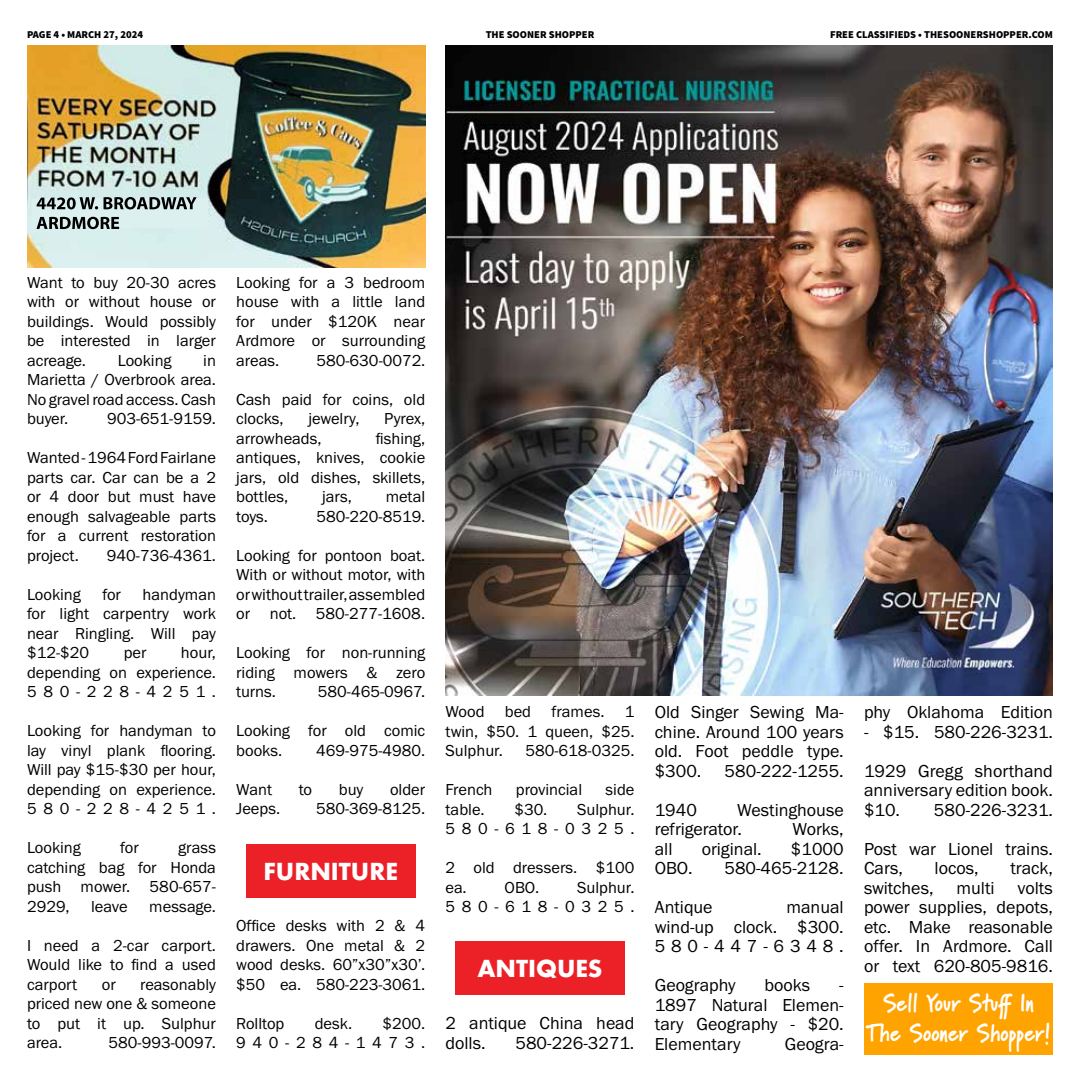
<style>
.page{position:relative;width:1080px;height:1080px;background:#fff}
.page>*{position:absolute;margin:0;border:0;box-sizing:border-box;transform-origin:0 0}
.t1{font:700 25.5px "Aharoni";color:#fff}
.t2{font:900 25.05px/30px "Marydale";color:#fff;text-align:center;scale:.86 1}
.t3{font:18px/19.5px "Franklin Gothic URW Boo";color:#000}
.t4{font:16.5px/19.5px "Franklin Gothic URW Boo";color:#000;text-align:justify}
.t5{font:16.5px/19.5px "Franklin Gothic URW Boo";letter-spacing:.405em;color:#000;text-align:right}
.t6{font:900 10.5px "Source Sans Pro";color:#000}
</style>
<div class="page">
<div style="left:246px;top:844px;width:169px;height:54px;background:#ec2027"></div>
<div style="left:455px;top:941px;width:170px;height:54px;background:#ec2027"></div>
<img style="left:445px;top:45px;width:608px;height:650px">
<img style="left:27px;top:45px;width:398px;height:222px">
<img style="left:32px;top:199px;width:176px;height:29px">
<div style="left:864px;top:983px;width:189px;height:71px;background:#ffa300"></div>
<p class="t6" style="left:27px;top:27px;width:118px">PAGE 4 • MARCH 27, 2024</p>
<p class="t6" style="left:486px;top:27px;width:110px">THE SOONER SHOPPER</p>
<p class="t6" style="left:830px;top:27px;width:224px">FREE CLASSIFIEDS • THESOONERSHOPPER.COM</p>
<p class="t4" style="left:27px;top:272px;width:191px">Want to buy 20-30 acres with or without house or buildings. Would possibly be interested in larger acreage.</p>
<p class="t4" style="left:27px;top:350px;width:191px;text-indent:176px">in Marietta / Overbrook area.<br>No gravel road access. Cash buyer.</p>
<p class="t4" style="left:118px;top:350px;width:55px">Looking</p>
<p class="t4" style="left:107px;top:409px;width:110px">903-651-9159.</p>
<p class="t4" style="left:27px;top:448px;width:191px">Wanted - 1964 Ford Fairlane parts car. Car can be a 2 or 4 door but must have enough salvageable parts for a current restoration project.</p>
<p class="t4" style="left:107px;top:545px;width:111px">940-736-4361.</p>
<p class="t4" style="left:27px;top:584px;width:55px">Looking</p>
<p class="t4" style="left:102px;top:584px;width:20px">for</p>
<p class="t4" style="left:27px;top:584px;width:191px;text-indent:116px">handyman for light carpentry work near Ringling. Will pay $12-$20</p>
<p class="t4" style="left:27px;top:643px;width:191px;text-indent:154px">hour, depending on experience.<br>580-228-4251.</p>
<p class="t4" style="left:27px;top:721px;width:191px">Looking for handyman to lay vinyl plank flooring.<br>Will pay $15-$30 per hour, depending on experience.<br>580-228-4251.</p>
<p class="t4" style="left:27px;top:838px;width:55px">Looking</p>
<p class="t4" style="left:120px;top:838px;width:20px">for</p>
<p class="t4" style="left:124px;top:643px;width:24px">per</p>
<p class="t4" style="left:27px;top:838px;width:191px;text-indent:151px">grass catching bag for Honda push mower. 580-657- 2929,</p>
<p class="t4" style="left:91px;top:896px;width:38px">leave</p>
<p class="t4" style="left:149px;top:896px;width:68px">message.</p>
<p class="t4" style="left:27px;top:935px;width:191px">I need a 2-car carport.<br>Would like to find a used carport</p>
<p class="t4" style="left:27px;top:974px;width:190px;text-indent:113px">reasonably priced new one &amp; someone to put it up. Sulphur area.</p>
<p class="t4" style="left:102px;top:974px;width:15px">or</p>
<p class="t4" style="left:109px;top:1033px;width:109px">580-993-0097.</p>
<p class="t4" style="left:236px;top:272px;width:191px">Looking for a 3 bedroom house with a little land for under $120K near Ardmore or surrounding areas.</p>
<p class="t4" style="left:316px;top:350px;width:110px">580-630-0072.</p>
<p class="t4" style="left:236px;top:389px;width:190px">Cash paid for coins, old clocks,</p>
<p class="t4" style="left:308px;top:409px;width:53px">jewelry,</p>
<p class="t4" style="left:384px;top:409px;width:43px">Pyrex,</p>
<p class="t4" style="left:236px;top:428px;width:87px">arrowheads,</p>
<p class="t4" style="left:236px;top:428px;width:191px;text-indent:140px">fishing, antiques, knives, cookie jars, old dishes, skillets, bottles,</p>
<p class="t4" style="left:322px;top:487px;width:31px">jars,</p>
<p class="t4" style="left:386px;top:487px;width:41px">metal</p>
<p class="t4" style="left:236px;top:506px;width:33px">toys.</p>
<p class="t4" style="left:316px;top:506px;width:110px">580-220-8519.</p>
<p class="t4" style="left:236px;top:545px;width:191px">Looking for pontoon boat.<br>With or without motor, with or without trailer, assembled or not. 580-277-1608.</p>
<p class="t4" style="left:236px;top:643px;width:191px">Looking for non-running riding mowers &amp; zero turns.</p>
<p class="t4" style="left:318px;top:682px;width:109px">580-465-0967.</p>
<p class="t4" style="left:236px;top:721px;width:191px">Looking for old comic books.</p>
<p class="t4" style="left:316px;top:740px;width:111px">469-975-4980.</p>
<p class="t4" style="left:236px;top:779px;width:37px">Want</p>
<p class="t4" style="left:299px;top:779px;width:15px">to</p>
<p class="t4" style="left:339px;top:779px;width:26px">buy</p>
<p class="t4" style="left:390px;top:779px;width:37px">older</p>
<p class="t4" style="left:236px;top:799px;width:45px">Jeeps.</p>
<p class="t4" style="left:316px;top:799px;width:111px">580-369-8125.</p>
<h1 class="t1" style="left:264px;top:862px;width:136px">FURNITURE</h1>
<p class="t4" style="left:236px;top:916px;width:191px">Office desks with 2 &amp; 4 drawers. One metal &amp; 2 wood desks. 60”x30”x30’. $50 ea. 580-223-3061.</p>
<p class="t4" style="left:236px;top:1013px;width:50px">Rolltop</p>
<p class="t4" style="left:315px;top:1013px;width:39px">desk.</p>
<p class="t5" style="left:236px;top:1013px;width:191px">$200.<br>940-284-1473.</p>
<p class="t4" style="left:446px;top:702px;width:190px">Wood bed frames. 1 twin, $50. 1 queen, $25.<br>Sulphur.</p>
<p class="t4" style="left:525px;top:741px;width:111px">580-618-0325.</p>
<p class="t4" style="left:446px;top:780px;width:48px">French</p>
<p class="t4" style="left:516px;top:780px;width:68px">provincial</p>
<p class="t4" style="left:606px;top:780px;width:30px">side</p>
<p class="t4" style="left:446px;top:799px;width:41px">table.</p>
<p class="t4" style="left:514px;top:799px;width:34px">$30.</p>
<p class="t5" style="left:446px;top:799px;width:191px">Sulphur.<br>580-618-0325.</p>
<p class="t4" style="left:446px;top:858px;width:191px">2 old dressers. $100 ea. OBO.</p>
<p class="t5" style="left:446px;top:877px;width:191px">Sulphur.<br>580-618-0325.</p>
<h1 class="t1" style="left:477px;top:959px;width:127px">ANTIQUES</h1>
<p class="t3" style="left:446px;top:1013px;width:191px">2 antique China head dolls.</p>
<p class="t3" style="left:515px;top:1033px;width:121px">580-226-3271.</p>
<p class="t3" style="left:655px;top:702px;width:191px;text-align:justify">Old Singer Sewing Ma&shy;chine. Around 100 years old. Foot peddle type. $300.</p>
<p class="t3" style="left:725px;top:761px;width:121px">580-222-1255.</p>
<p class="t3" style="left:655px;top:800px;width:44px">1940</p>
<p class="t3" style="left:655px;top:800px;width:190px;text-indent:82px">Westinghouse refrigerator.</p>
<p class="t3" style="left:792px;top:819px;width:53px">Works,</p>
<p class="t3" style="left:655px;top:839px;width:19px">all</p>
<p class="t3" style="left:702px;top:839px;width:61px">original.</p>
<p class="t3" style="left:791px;top:839px;width:54px">$1000</p>
<p class="t3" style="left:655px;top:858px;width:39px">OBO.</p>
<p class="t3" style="left:724px;top:858px;width:121px">580-465-2128.</p>
<p class="t3" style="left:655px;top:897px;width:59px">Antique</p>
<p class="t3" style="left:655px;top:897px;width:191px;text-align:justify;text-indent:132px">manual wind-up clock. $300.<br>580-447-6348.</p>
<p class="t3" style="left:655px;top:975px;width:82px">Geography</p>
<p class="t3" style="left:765px;top:975px;width:47px">books</p>
<p class="t3" style="left:655px;top:975px;width:190px;text-align:justify;text-indent:184px">- 1897 Natural Elemen&shy;tary Geography - $20.<br>Elementary</p>
<p class="t3" style="left:785px;top:1034px;width:60px">Geogra-</p>
<p class="t3" style="left:864px;top:702px;width:191px">phy Oklahoma Edition</p>
<p class="t3" style="left:864px;top:712px;width:191px;line-height:39px">- $15. 580-226-3231.<br>1929 Gregg shorthand</p>
<p class="t3" style="left:864px;top:780px;width:191px">anniversary edition book. $10.</p>
<p class="t3" style="left:864px;top:790px;width:190px;line-height:39px;text-align:right">580-226-3231.<br>Post war Lionel trains.</p>
<p class="t3" style="left:864px;top:858px;width:41px">Cars,</p>
<p class="t3" style="left:935px;top:858px;width:46px">locos,</p>
<p class="t3" style="left:1010px;top:858px;width:44px">track,</p>
<p class="t3" style="left:864px;top:878px;width:71px">switches,</p>
<p class="t3" style="left:957px;top:878px;width:40px">multi</p>
<p class="t3" style="left:864px;top:878px;width:191px;text-align:justify;text-indent:154px">volts power supplies, depots, etc. Make reasonable offer. In Ardmore. Call or text 620-805-9816.</p>
<h2 class="t2" style="left:866px;top:987px;width:216px">Sell Your Stuff In<br>The Sooner Shopper!</h2>
</div>
